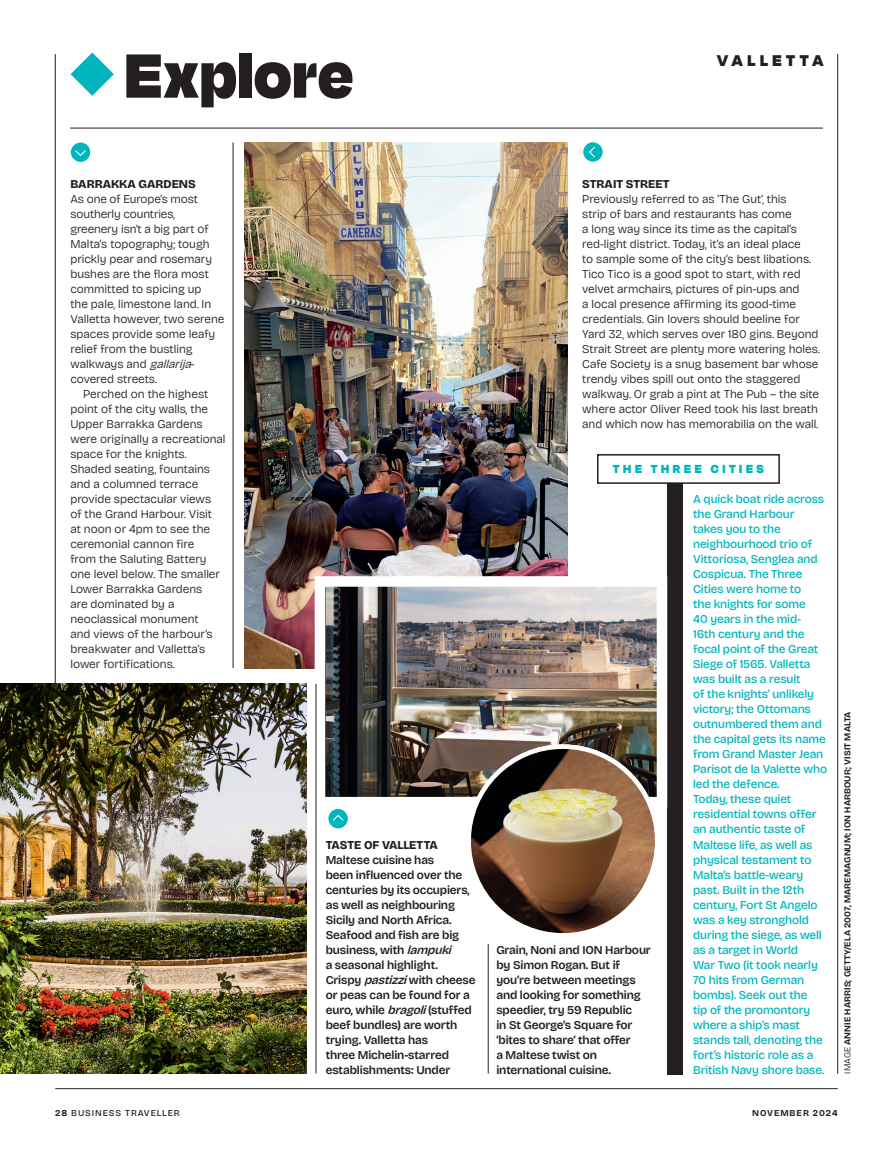
<style>
.page{position:relative;width:893px;height:1149px;background:#fff}
.page>*{position:absolute;margin:0;border:0;box-sizing:border-box;transform-origin:0 0}
.t1{font:900 72px "Degular Display";letter-spacing:.02em;color:#231f20}
.t2{font:900 18px "Degular Display";letter-spacing:.25em;color:#231f20}
.t3{font:900 13.5px "Degular Display";letter-spacing:.275em;color:#00b6bc}
.t4{font:300 12px/15px "Bricolage Grotesque 36 pt";color:#231f20}
.t5{font:500 12px/15px "Bricolage Grotesque 36 pt";letter-spacing:-.01em;color:#00b6bc}
.t6{font:600 12px/15px "Bricolage Grotesque 36 pt";letter-spacing:-.01em;color:#231f20}
.t7{font:800 12px "Bricolage Grotesque 36 pt";color:#231f20}
.t8{font:700 9px "Bricolage Grotesque 36 pt";letter-spacing:.01em;color:#231f20}
.t9{font:500 9px "Bricolage Grotesque 24 pt";letter-spacing:.1em;color:#231f20}
.t10{font:700 9px "Bricolage Grotesque 24 pt";letter-spacing:.1em;color:#231f20}
.s1{font-style:italic}
.s2{font-weight:300}
.s3{font-weight:700}
</style>
<div class="page">
<hr style="left:55px;top:54px;width:1px;height:1019px;background:#231f20">
<hr style="left:837px;top:54px;width:1px;height:1019px;background:#231f20">
<hr style="left:55px;top:1087px;width:783px;height:1px;background:#231f20">
<div style="left:668px;top:477px;width:15px;height:597px;background:#231f20"></div>
<hr style="left:233px;top:142px;width:1px;height:526px;background:#231f20">
<hr style="left:70px;top:128px;width:753px;height:1px;background:#231f20">
<svg style="left:71px;top:52px;width:43px;height:44px"></svg>
<img style="left:0;top:683px;width:306px;height:390px">
<div style="left:71px;top:142px;width:19px;height:20px;background:#00b6bc;border-radius:50%"></div>
<svg style="left:75px;top:150px;width:11px;height:6px"></svg>
<img style="left:244px;top:142px;width:323px;height:526px">
<img style="left:309px;top:570px;width:359px;height:242px">
<svg style="left:583px;top:142px;width:20px;height:20px"></svg>
<svg style="left:588px;top:146px;width:8px;height:12px"></svg>
<svg style="left:469px;top:746px;width:188px;height:66px;background:#685e54"></svg>
<img style="left:469px;top:746px;width:188px;height:189px;border-radius:94px">
<div style="left:466px;top:744px;width:193px;height:193px;border:4px solid #fff;border-radius:50%"></div>
<svg style="left:328px;top:808px;width:20px;height:20px"></svg>
<svg style="left:332px;top:813px;width:12px;height:8px"></svg>
<hr style="left:316px;top:683px;width:1px;height:390px;background:#231f20">
<hr style="left:488px;top:943px;width:1px;height:130px;background:#231f20">
<div style="left:598px;top:454px;width:181px;height:29px;background:#fff"></div>
<div style="left:597px;top:454px;width:183px;height:29px;border:2px solid #231f20"></div>
<p class="t1" style="left:125px;top:32px;width:230px">Explore</p>
<p class="t2" style="left:717px;top:50px;width:108px">VALLETTA</p>
<p class="t7" style="left:70px;top:174px;width:127px">BARRAKKA GARDENS</p>
<p class="t4" style="left:70px;top:191px;width:156px">As one of Europe’s most southerly countries, greenery isn’t a big part of<br>Malta’s topography; tough prickly pear and rosemary bushes are the flora most committed to spicing up<br>the pale, limestone land. In<br>Valletta however, two serene spaces provide some leafy relief from the bustling walkways and <span class="s1">gallarija&shy;</span>covered streets.</p>
<p class="t4" style="left:70px;top:386px;width:157px;text-indent:13px">Perched on the highest point of the city walls, the<br>Upper Barrakka Gardens were originally a recreational space for the knights.<br>Shaded seating, fountains and a columned terrace provide spectacular views<br>of the Grand Harbour. Visit at noon or 4pm to see the ceremonial cannon fire<br>from the Saluting Battery one level below. The smaller<br>Lower Barrakka Gardens<br>are dominated by a neoclassical monument<br>and views of the harbour’s breakwater and Valletta’s lower fortifications.</p>
<p class="t7" style="left:326px;top:834px;width:114px">TASTE OF VALLETTA</p>
<p class="t6" style="left:326px;top:851px;width:151px">Maltese cuisine has<br>been influenced over the centuries by its occupiers, as well as neighbouring<br>Sicily and North Africa.<br>Seafood and fish are big business, with <span class="s1">lampuki<br></span>a seasonal highlight.<br>Crispy <span class="s1">pastizzi</span>with cheese or peas can be found for a euro, while <span class="s1">bragoli</span>(stuffed beef bundles) are worth trying. Valletta has<br>three Michelin-starred establishments: Under</p>
<p class="t7" style="left:582px;top:174px;width:89px">STRAIT STREET</p>
<p class="t4" style="left:582px;top:191px;width:239px">Previously referred to as ‘The Gut’, this<br>strip of bars and restaurants has come<br>a long way since its time as the capital’s red-light district. Today, it’s an ideal place<br>to sample some of the city’s best libations.<br>Tico Tico is a good spot to start, with red velvet armchairs, pictures of pin-ups and<br>a local presence affirming its good-time credentials. Gin lovers should beeline for Yard 32, which serves over 180 gins. Beyond Strait Street are plenty more watering holes.<br>Cafe Society is a snug basement bar whose trendy vibes spill out onto the staggered walkway. Or grab a pint at The Pub – the site where actor Oliver Reed took his last breath and which now has memorabilia on the wall.</p>
<p class="t3" style="left:613px;top:461px;width:153px">THE THREE CITIES</p>
<p class="t6" style="left:496px;top:941px;width:156px">Grain, Noni and ION Harbour by Simon Rogan. But if you’re between meetings and looking for something speedier, try 59 Republic<br>in St George’s Square for ‘bites to share’ that offer<br>a Maltese twist on international cuisine.</p>
<p class="t5" style="left:693px;top:491px;width:135px">A quick boat ride across the Grand Harbour takes you to the neighbourhood trio of<br>Vittoriosa, Senglea and<br>Cospicua. The Three<br>Cities were home to<br>the knights for some<br>40 years in the mid-<br>16th century and the focal point of the Great<br>Siege of 1565. Valletta was built as a result<br>of the knights’ unlikely victory; the Ottomans outnumbered them and the capital gets its name from Grand Master Jean<br>Parisot de la Valette who led the defence.</p>
<p class="t5" style="left:693px;top:791px;width:133px">Today, these quiet residential towns offer an authentic taste of<br>Maltese life, as well as physical testament to<br>Malta’s battle-weary past. Built in the 12th century, Fort St Angelo was a key stronghold during the siege, as well as a target in World<br>War Two (it took nearly<br>70 hits from German bombs). Seek out the tip of the promontory where a ship’s mast stands tall, denoting the fort’s historic role as a<br>British Navy shore base.</p>
<p class="t8" style="left:840px;top:1073px;width:363px;rotate:-90deg"><span class="s2">IMAGE</span> ANNIE HARRIS; GETTY/ELA 2007, MAREMAGNUM; ION HARBOUR; VISIT MALTA</p>
<p class="t9" style="left:55px;top:1104px;width:126px"><span class="s3">28</span> BUSINESS TRAVELLER</p>
<p class="t10" style="left:752px;top:1104px;width:87px">NOVEMBER 2024</p>
</div>
